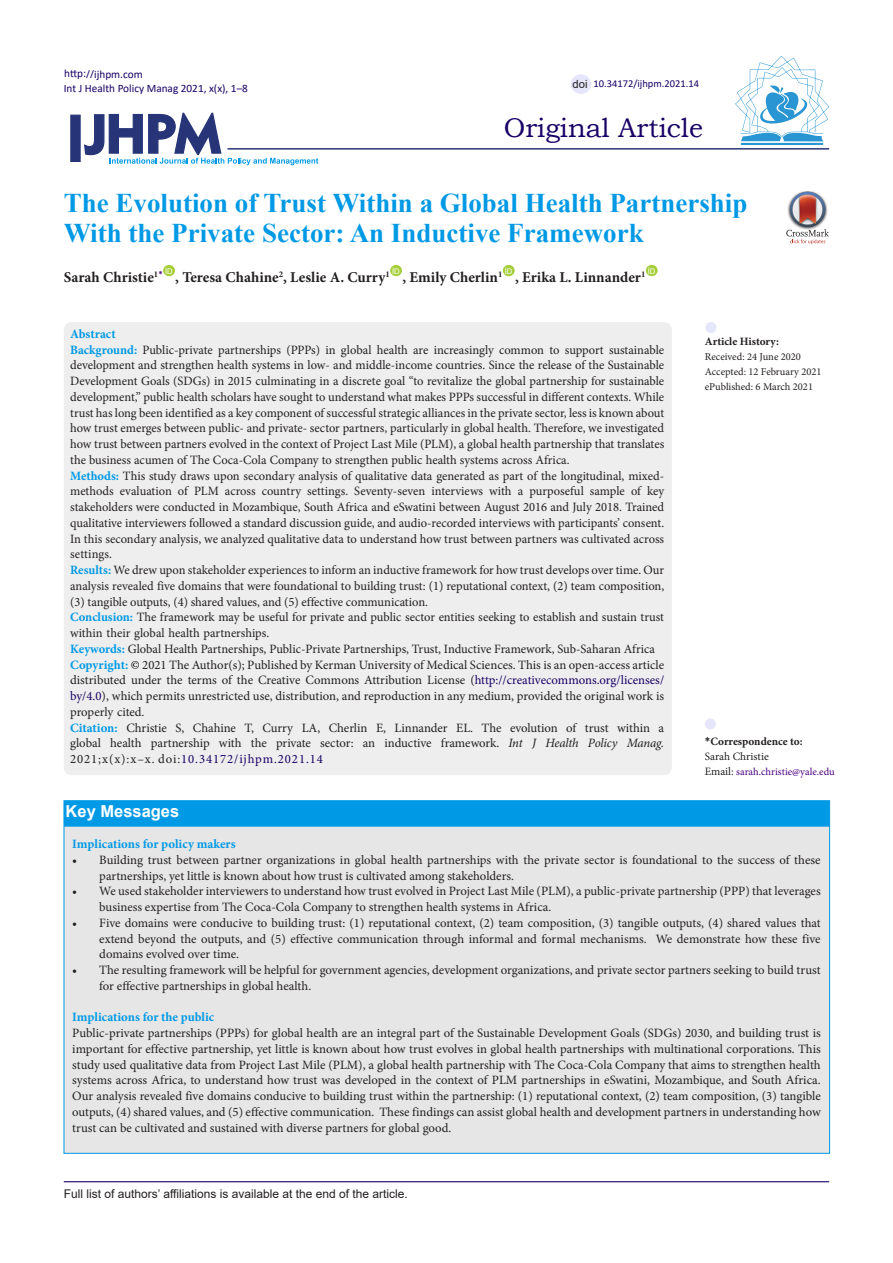
<style>
.page{position:relative;width:893px;height:1263px;background:#fff}
.page>*{position:absolute;margin:0;border:0;box-sizing:border-box;transform-origin:0 0}
.Default{font:700 27px/30px "Times New Roman";color:#0099e5}
.t1{font:27px "Bookman Old Style";color:#190066}
.t2{font:700 16.5px "Arial";color:#fff}
.Default-2{font:700 15px "Minion Pro";color:#231f20}
.Default-3{font:12.75px/15.8px "Minion Pro";color:#231f20;text-align:justify}
.Default-4{font:700 12.75px "Minion Pro";color:#0099e5}
.t3{font:12px "Arial";color:#231f20}
.t4{font:11.25px "Calibri";color:#190066}
.t5{font:700 11.25px "Minion Pro";color:#231f20}
.t6{font:11.25px "Minion Pro";color:#231f20}
.t7{font:11.25px "Arial";color:#231f20}
.t8{font:10.5px "Minion Pro";color:#231f20}
.t9{font:10.5px "Minion Pro";color:#4b0082}
.t10{font:10.5px "Calibri";color:#190066}
.t11{font:7.8px "Arial";color:#fff}
.s1{font-weight:700;color:#0099e5}
.s2{color:#000}
.s3{color:#190066}
.s4{font-style:italic}
.s5{font-family:"Calibri"}
.s6{font-size:11.25px;color:#231f20}
</style>
<div class="page">
<svg style="left:84px;top:112px;width:234px;height:53px"></svg>
<div style="left:70px;top:115px;width:11px;height:47px;background:#273578;border:1px solid #273578"></div>
<div style="left:163px;top:265px;width:12px;height:11px;background:#a6ce39;border-radius:50%"></div>
<div style="left:390px;top:265px;width:12px;height:11px;background:#a6ce39;border-radius:50%"></div>
<div style="left:503px;top:265px;width:12px;height:11px;background:#a6ce39;border-radius:50%"></div>
<div style="left:646px;top:265px;width:12px;height:11px;background:#a6ce39;border-radius:50%"></div>
<hr style="left:227px;top:148px;width:602px;height:2px;background:#273578">
<div style="left:64px;top:322px;width:608px;height:453px;background:#eee;border-radius:8px"></div>
<div style="left:705px;top:718px;width:11px;height:11px;background:#e6e6fa;border-radius:50%"></div>
<div style="left:705px;top:322px;width:11px;height:11px;background:#e6e6fa;border-radius:50%"></div>
<hr style="left:64px;top:1181px;width:765px;height:1px;background:#190066">
<hr style="left:741px;top:143px;width:82px;height:2px;background:#2995d2">
<svg style="left:735px;top:56px;width:94px;height:85px"></svg>
<div style="left:571px;top:74px;width:20px;height:20px;background:#e6e6fa;border-radius:50%"></div>
<img style="left:801px;top:191px;width:13px;height:1px">
<svg style="left:786px;top:192px;width:43px;height:52px"></svg>
<div style="left:64px;top:800px;width:766px;height:353px;background:#e6e6e6;border:1px solid #0099e5"></div>
<div style="left:64px;top:801px;width:766px;height:26px;background:#0099e5;border:2px solid #0099e5"></div>
<p class="t4" style="left:64px;top:66px;width:80px">http://ijhpm.com</p>
<p class="t4" style="left:64px;top:81px;width:186px">Int J Health Policy Manag 2021, x(x), 1–8</p>
<p class="t7" style="left:573px;top:76px;width:17px">doi</p>
<p class="t10" style="left:593px;top:76px;width:107px">10.34172/ijhpm.2021.14</p>
<p class="t1" style="left:504px;top:110px;width:201px">Original Article</p>
<p class="Default" style="left:64px;top:188px;width:685px">The Evolution of Trust Within a Global Health Partnership<br>With the Private Sector: An Inductive Framework</p>
<p class="Default-2" style="left:64px;top:266px;width:100px">Sarah Christie<sup>1</sup><sup>*</sup></p>
<p class="t11" style="left:165px;top:266px;width:9px">ID</p>
<p class="t11" style="left:392px;top:266px;width:9px">ID</p>
<p class="t11" style="left:505px;top:266px;width:9px">ID</p>
<p class="t11" style="left:648px;top:266px;width:9px">ID</p>
<p class="Default-2" style="left:175px;top:266px;width:216px">, Teresa Chahine<sup>2</sup>, Leslie A. Curry<sup>1</sup></p>
<p class="Default-2" style="left:402px;top:266px;width:102px">, Emily Cherlin<sup>1</sup></p>
<p class="Default-2" style="left:515px;top:266px;width:132px">, Erika L. Linnander<sup>1</sup></p>
<p class="Default-4" style="left:70px;top:325px;width:47px">Abstract</p>
<p class="Default-3" style="left:70px;top:342px;width:596px"><span class="s1">Background:</span> Public-private partnerships (PPPs) in global health are increasingly common to support sustainable development and strengthen health systems in low- and middle-income countries. Since the release of the Sustainable Development Goals (SDGs) in 2015 culminating in a discrete goal “to revitalize the global partnership for sustainable development,” public health scholars have sought to understand what makes PPPs successful in different contexts. While trust has long been identified as a key component of successful strategic alliances in the private sector, less is known about how trust emerges between public- and private- sector partners, particularly in global health. Therefore, we investigated how trust between partners evolved in the context of Project Last Mile (PLM), a global health partnership that translates the business acumen of The Coca-Cola Company to strengthen public health systems across Africa.</p>
<p class="Default-3" style="left:70px;top:468px;width:596px"><span class="s1">Methods:</span> This study draws upon secondary analysis of qualitative data generated as part of the longitudinal, mixed&shy;methods evaluation of PLM across country settings. Seventy-seven interviews with a purposeful sample of key stakeholders were conducted in Mozambique, South Africa and eSwatini between August 2016 and July 2018. Trained qualitative interviewers followed a standard discussion guide, and audio-recorded interviews with participants’ consent.<br>In this secondary analysis, we analyzed qualitative data to understand how trust between partners was cultivated across settings.</p>
<p class="Default-3" style="left:70px;top:562px;width:596px"><span class="s1">Results:</span> We drew upon stakeholder experiences to inform an inductive framework for how trust develops over time. Our analysis revealed five domains that were foundational to building trust: (1) reputational context, (2) team composition, (3) tangible outputs, (4) shared values, and (5) effective communication.</p>
<p class="Default-3" style="left:70px;top:609px;width:595px"><span class="s1">Conclusion:</span> The framework may be useful for private and public sector entities seeking to establish and sustain trust within their global health partnerships.</p>
<p class="Default-3" style="left:70px;top:641px;width:586px"><span class="s1">Keywords:</span> Global Health Partnerships, Public-Private Partnerships, Trust, Inductive Framework, Sub-Saharan Africa</p>
<p class="Default-3" style="left:70px;top:657px;width:596px"><span class="s1">Copyright:</span> <span class="s2">©</span> 2021 The Author(s); Published by Kerman University of Medical Sciences. This is an open-access article distributed under the terms of the Creative Commons Attribution License (<span class="s3">http://creativecommons.org/licenses/ by/4.0</span>), which permits unrestricted use, distribution, and reproduction in any medium, provided the original work is properly cited.</p>
<p class="Default-3" style="left:70px;top:720px;width:596px"><span class="s1">Citation:</span> Christie S, Chahine T, Curry LA, Cherlin E, Linnander EL. The evolution of trust within a global health partnership with the private sector: an inductive framework. <span class="s4">Int J Health Policy Manag.<br></span>2021;x(x):x–x. doi:<span class="s3">10.34172/ijhpm.2021.14</span></p>
<p class="t2" style="left:66px;top:800px;width:115px">Key Messages</p>
<p class="t5" style="left:705px;top:333px;width:76px">Article History:</p>
<p class="t8" style="left:705px;top:350px;width:98px">Received: 24 June 2020</p>
<p class="t8" style="left:705px;top:365px;width:118px">Accepted: 12 February 2021</p>
<p class="t8" style="left:705px;top:380px;width:110px">ePublished: 6 March 2021</p>
<p class="t5" style="left:705px;top:733px;width:99px"><span class="s5">*</span>Correspondence to:</p>
<p class="t6" style="left:705px;top:748px;width:66px">Sarah Christie</p>
<p class="t9" style="left:705px;top:764px;width:131px"><span class="s6">Email:</span> sarah.christie@yale.edu</p>
<p class="Default-4" style="left:72px;top:835px;width:165px">Implications for policy makers</p>
<p class="Default-3" style="left:99px;top:852px;width:723px;text-indent:-27px">• Building trust between partner organizations in global health partnerships with the private sector is foundational to the success of these partnerships, yet little is known about how trust is cultivated among stakeholders.</p>
<p class="Default-3" style="left:99px;top:883px;width:723px;text-indent:-27px">• We used stakeholder interviewers to understand how trust evolved in Project Last Mile (PLM), a public-private partnership (PPP) that leverages business expertise from The Coca-Cola Company to strengthen health systems in Africa.</p>
<p class="Default-3" style="left:99px;top:915px;width:723px;text-indent:-27px">• Five domains were conducive to building trust: (1) reputational context, (2) team composition, (3) tangible outputs, (4) shared values that extend beyond the outputs, and (5) effective communication through informal and formal mechanisms. We demonstrate how these five domains evolved over time.</p>
<p class="Default-3" style="left:99px;top:962px;width:723px;text-indent:-27px">• The resulting framework will be helpful for government agencies, development organizations, and private sector partners seeking to build trust for effective partnerships in global health.</p>
<p class="Default-4" style="left:72px;top:1008px;width:144px">Implications for the public</p>
<p class="Default-3" style="left:72px;top:1025px;width:750px">Public-private partnerships (PPPs) for global health are an integral part of the Sustainable Development Goals (SDGs) 2030, and building trust is important for effective partnership, yet little is known about how trust evolves in global health partnerships with multinational corporations. This study used qualitative data from Project Last Mile (PLM), a global health partnership with The Coca-Cola Company that aims to strengthen health systems across Africa, to understand how trust was developed in the context of PLM partnerships in eSwatini, Mozambique, and South Africa.<br>Our analysis revealed five domains conducive to building trust within the partnership: (1) reputational context, (2) team composition, (3) tangible outputs, (4) shared values, and (5) effective communication. These findings can assist global health and development partners in understanding how trust can be cultivated and sustained with diverse partners for global good.</p>
<p class="t3" style="left:64px;top:1185px;width:346px">Full list of authors’ affiliations is available at the end of the article.</p>
</div>
